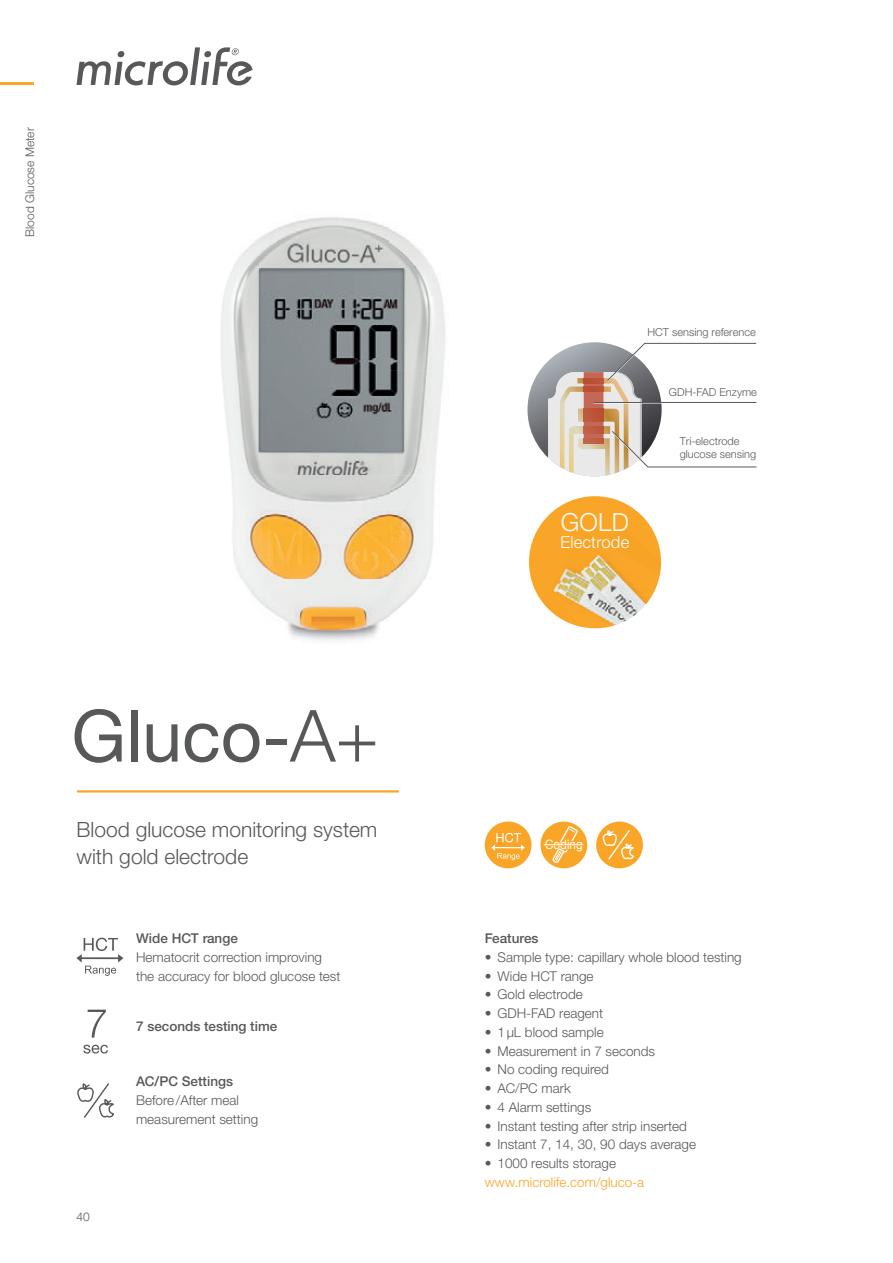
<style>
.page{position:relative;width:893px;height:1263px;background:#fff}
.page>*{position:absolute;margin:0;border:0;box-sizing:border-box;transform-origin:0 0}
.t1{font:72px "Helvetica Neue LTW1 G";color:#57585a}
.t2{font:300 24.9px "Helvetica Neue LTW1 G";color:#fff}
.t3{font:300 21px/27px "Helvetica Neue LTW1 G";color:#57585a}
.t4{font:300 16.65px "Helvetica Neue LTW1 G";letter-spacing:.01em;color:#fff}
.t5{font:300 13.5px/18.8px "Helvetica Neue LTW1 G";color:#57585a}
.t6{font:500 13.5px "Helvetica Neue LTW1 G";color:#57585a}
.t7{font:300 13.5px "Helvetica Neue LTW1 G";color:#f9a628}
.t8{font:300 12px "Helvetica Neue LTW1 G";color:#57585a}
.t9{font:11.55px "Helvetica Neue LTW1 G";color:#fff}
.t10{font:300 11.1px/13.2px "Helvetica Neue LT Std";color:#595a5b}
.s1{font-weight:300}
</style>
<div class="page">
<svg style="left:77px;top:47px;width:176px;height:38px"></svg>
<svg style="left:77px;top:938px;width:46px;height:38px"></svg>
<svg style="left:83px;top:1045px;width:25px;height:8px"></svg>
<svg style="left:88px;top:1010px;width:18px;height:27px"></svg>
<svg style="left:77px;top:1083px;width:37px;height:35px"></svg>
<div style="left:485px;top:821px;width:46px;height:47px;background:#f9a628;border-radius:50%"></div>
<svg style="left:491px;top:833px;width:34px;height:27px"></svg>
<div style="left:540px;top:821px;width:47px;height:47px;background:#f9a628;border-radius:50%"></div>
<hr style="left:544px;top:844px;width:39px;height:1px;background:#fff">
<svg style="left:551px;top:825px;width:28px;height:39px"></svg>
<div style="left:596px;top:821px;width:47px;height:47px;background:#f9a628;border-radius:50%"></div>
<svg style="left:602px;top:829px;width:32px;height:32px"></svg>
<hr style="left:0;top:82px;width:34px;height:3px;background:#f9a628">
<img style="left:220px;top:217px;width:483px;height:154px">
<img style="left:222px;top:371px;width:325px;height:269px">
<svg style="left:527px;top:409px;width:1px;height:12px"></svg>
<svg style="left:548px;top:343px;width:209px;height:133px"></svg>
<hr style="left:77px;top:790px;width:322px;height:2px;background:#f9a628">
<svg style="left:527px;top:495px;width:136px;height:135px;background:#efb55c"></svg>
<img style="left:542px;top:532px;width:64px;height:97px">
<img style="left:606px;top:527px;width:54px;height:49px">
<img style="left:552px;top:596px;width:53px;height:33px">
<div style="left:526px;top:493px;width:138px;height:138px;border:3px solid #fff;border-radius:50%"></div>
<p class="t8" style="left:22px;top:237px;width:111px;rotate:-90deg">Blood Glucose Meter</p>
<h1 class="t1" style="left:71px;top:691px;width:309px">Gluco-<span class="s1">A+</span></h1>
<h3 class="t3" style="left:77px;top:815px;width:302px">Blood glucose monitoring system with gold electrode</h3>
<p class="t6" style="left:136px;top:930px;width:103px">Wide HCT range</p>
<p class="t5" style="left:136px;top:947px;width:206px">Hematocrit correction improving the accuracy for blood glucose test</p>
<p class="t6" style="left:136px;top:1018px;width:143px">7 seconds testing time</p>
<p class="t8" style="left:77px;top:1209px;width:15px">40</p>
<p class="t6" style="left:136px;top:1073px;width:99px">AC/PC Settings</p>
<p class="t5" style="left:136px;top:1091px;width:124px">Before /After meal measurement setting</p>
<p class="t10" style="left:647px;top:325px;width:110px">HCT sensing reference</p>
<h2 class="t2" style="left:561px;top:506px;width:70px">GOLD</h2>
<p class="t4" style="left:560px;top:532px;width:70px">Electrode</p>
<p class="t10" style="left:669px;top:385px;width:90px">GDH-FAD Enzyme</p>
<p class="t10" style="left:680px;top:434px;width:78px">Tri-electrode glucose sensing</p>
<p class="t9" style="left:545px;top:837px;width:39px">Coding</p>
<p class="t6" style="left:485px;top:930px;width:55px">Features</p>
<p class="t5" style="left:485px;top:947px;width:259px">• Sample type: capillary whole blood testing</p>
<p class="t5" style="left:485px;top:966px;width:110px">• Wide HCT range</p>
<p class="t5" style="left:485px;top:985px;width:100px">• Gold electrode</p>
<p class="t5" style="left:485px;top:1004px;width:120px">• GDH-FAD reagent</p>
<p class="t5" style="left:485px;top:1023px;width:120px">• 1 μL blood sample</p>
<p class="t5" style="left:485px;top:1041px;width:172px">• Measurement in 7 seconds</p>
<p class="t5" style="left:485px;top:1060px;width:126px">• No coding required</p>
<p class="t5" style="left:485px;top:1079px;width:88px">• AC/PC mark</p>
<p class="t5" style="left:485px;top:1098px;width:108px">• 4 Alarm settings</p>
<p class="t5" style="left:485px;top:1116px;width:203px">• Instant testing after strip inserted</p>
<p class="t5" style="left:485px;top:1135px;width:213px">• Instant 7, 14, 30, 90 days average</p>
<p class="t5" style="left:485px;top:1154px;width:133px">• 1000 results storage</p>
<p class="t7" style="left:485px;top:1174px;width:161px">www.microlife.com/gluco-a</p>
</div>
